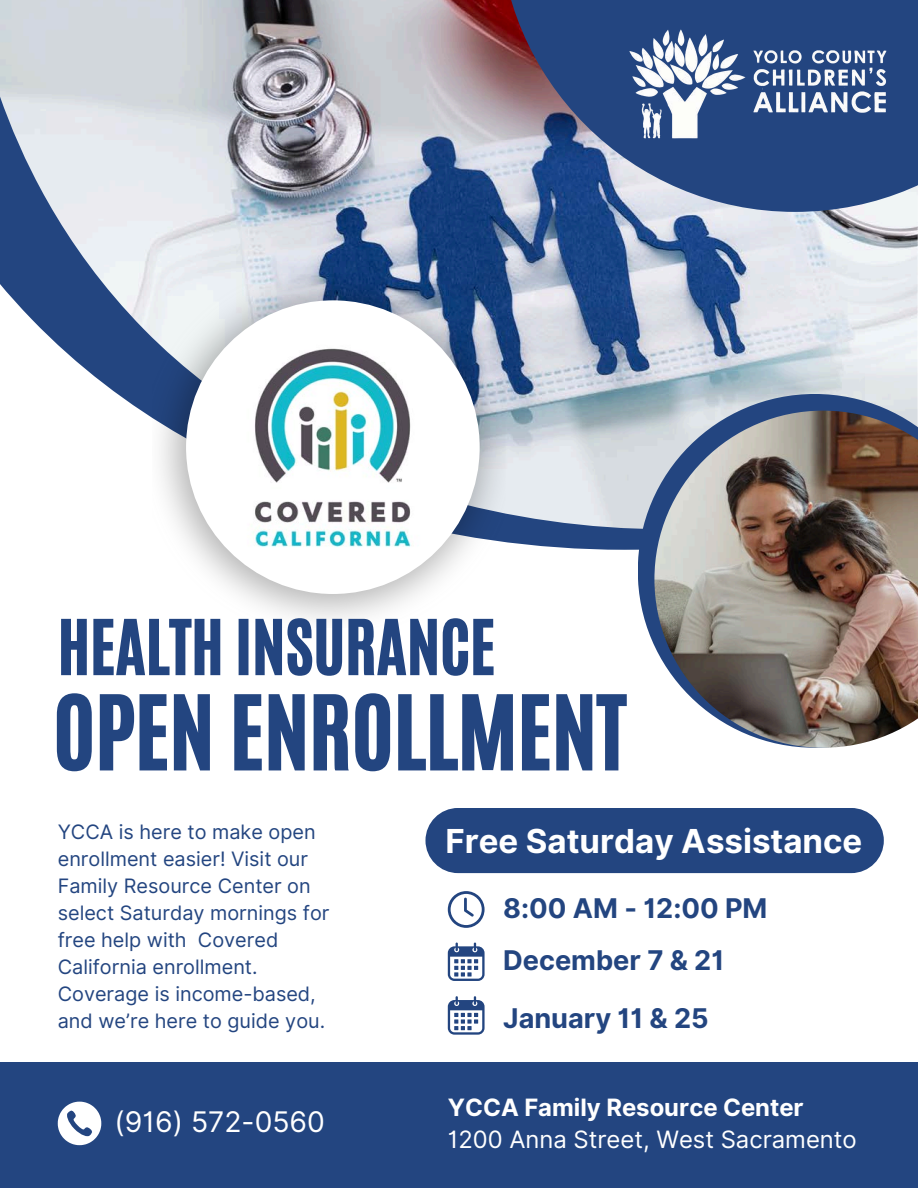
<style>
.page{position:relative;width:918px;height:1188px;background:#fff}
.page>*{position:absolute;margin:0;border:0;box-sizing:border-box;transform-origin:0 0}
.t1{font:86.25px "CA Generated";color:#234580}
.t2{font:63.75px "CA Generated";color:#234580}
.t3{font:700 33px "Inter";color:#fff}
.t4{font:28.35px "Inter";color:#fff}
.t5{font:700 27.15px "Inter";color:#234580}
.t6{font:23.85px "Inter";color:#fff}
.t7{font:700 23.85px "Inter";color:#fff}
.t8{font:19.8px/27px "Inter";color:#234580}
</style>
<div class="page">
<img style="left:0;top:0;width:918px;height:529px">
<img style="left:152px;top:275px;width:354px;height:345px">
<div style="left:186px;top:300px;width:294px;height:294px;background:#fff;border-radius:50%"></div>
<svg style="left:638px;top:394px;width:280px;height:251px;background:#899bb6"></svg>
<img style="left:202px;top:316px;width:262px;height:262px;border-radius:50%">
<img style="left:654px;top:411px;width:264px;height:337px">
<div style="left:0;top:1062px;width:918px;height:126px;background:#234580"></div>
<div style="left:425px;top:808px;width:459px;height:65px;background:#234580;border-radius:33px"></div>
<svg style="left:499px;top:0;width:419px;height:212px;background:#556691"></svg>
<img style="left:627px;top:0;width:265px;height:191px">
<svg style="left:448px;top:943px;width:37px;height:38px"></svg>
<svg style="left:448px;top:996px;width:37px;height:38px"></svg>
<svg style="left:448px;top:891px;width:37px;height:37px"></svg>
<svg style="left:58px;top:1102px;width:43px;height:43px"></svg>
<p class="t2" style="left:58px;top:602px;width:439px">HEALTH INSURANCE</p>
<p class="t1" style="left:53px;top:671px;width:575px">OPEN ENROLLMENT</p>
<h2 class="t8" style="left:58px;top:818px;width:273px">YCCA is here to make open enrollment easier! Visit our<br>Family Resource Center on select Saturday mornings for free help with Covered<br>California enrollment.<br>Coverage is income-based, and we’re here to guide you.</h2>
<h1 class="t4" style="left:115px;top:1105px;width:212px">(916) 572-0560</h1>
<h4 class="t3" style="left:445px;top:822px;width:418px">Free Saturday Assistance</h4>
<h5 class="t5" style="left:503px;top:892px;width:266px">8:00 AM - 12:00 PM</h5>
<p class="t5" style="left:503px;top:944px;width:223px">December 7 &amp; 21</p>
<p class="t5" style="left:503px;top:1002px;width:207px">January 11 &amp; 25</p>
<p class="t7" style="left:448px;top:1093px;width:358px">YCCA Family Resource Center</p>
<h3 class="t6" style="left:448px;top:1125px;width:411px">1200 Anna Street, West Sacramento</h3>
</div>
